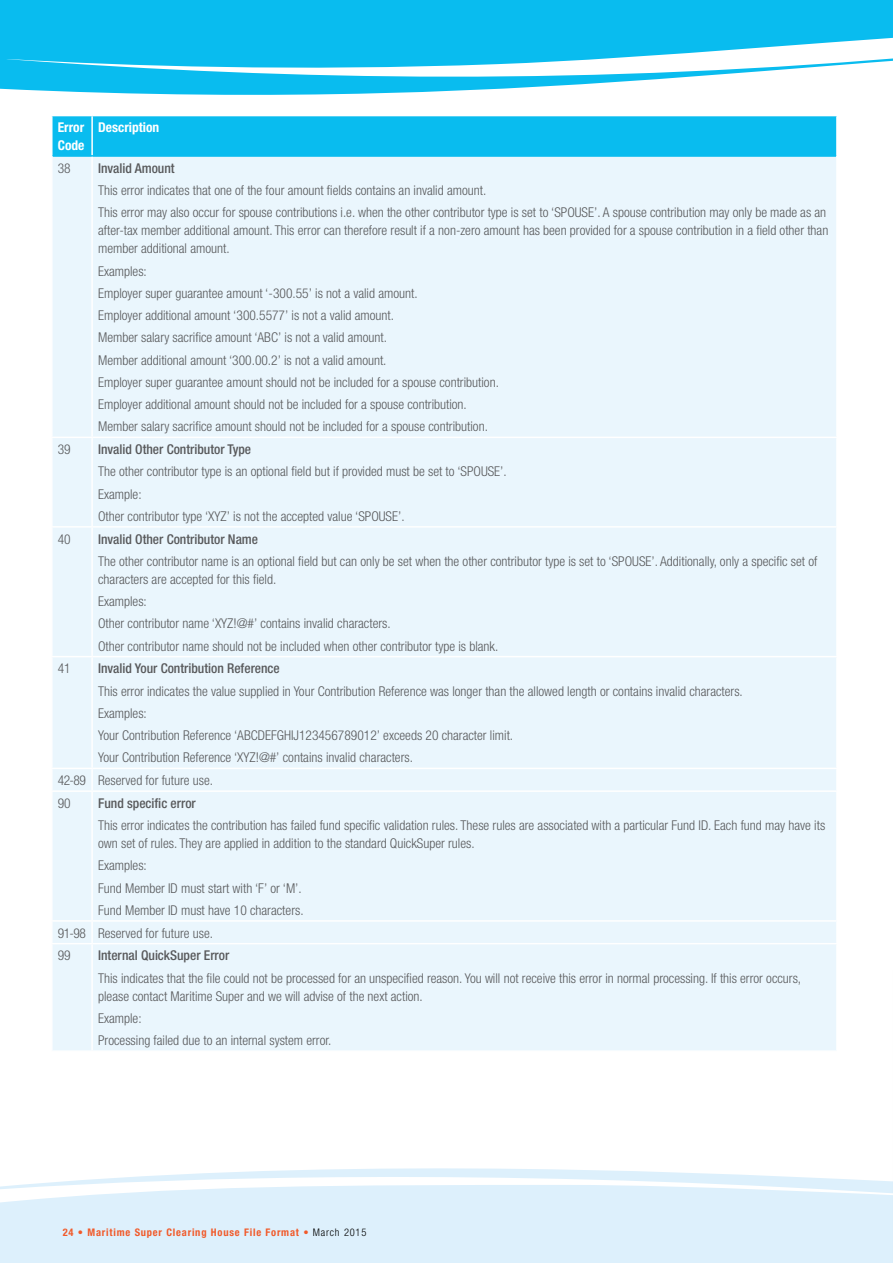
<style>
.page{position:relative;width:893px;height:1263px;background:#fff}
.page>*{position:absolute;margin:0;border:0;box-sizing:border-box;transform-origin:0 0}
.t1{font:300 condensed 13.5px/22.2px "Helvetica Neue";color:#58595b}
.t2{font:500 condensed 13.5px "Helvetica Neue";color:#58595b}
.t3{font:700 condensed 13.5px/18px "Helvetica Neue";color:#fff}
.t4{font:700 condensed 10.5px "Helvetica Neue";letter-spacing:.075em;color:#f15a2a}
.s1{font-weight:300}
.s2{font-weight:300;color:#000}
</style>
<div class="page">
<svg style="left:0;top:0;width:893px;height:95px;fill:#09bcef"></svg>
<svg style="left:0;top:1168px;width:881px;height:95px;background:#e1f2fc"></svg>
<div style="left:53px;top:116px;width:783px;height:39px;background:#09bcef"></div>
<div style="left:53px;top:157px;width:783px;height:893px;background:#eaf6fd"></div>
<hr style="left:91px;top:116px;width:2px;height:39px;background:#fff">
<hr style="left:53px;top:155px;width:39px;height:2px;background:#09bcef">
<hr style="left:92px;top:155px;width:744px;height:2px;background:#09bcef">
<hr style="left:91px;top:157px;width:2px;height:280px;background:#fff">
<hr style="left:91px;top:438px;width:2px;height:88px;background:#fff">
<hr style="left:91px;top:528px;width:2px;height:128px;background:#fff">
<hr style="left:91px;top:657px;width:2px;height:111px;background:#fff">
<hr style="left:91px;top:769px;width:2px;height:21px;background:#fff">
<hr style="left:91px;top:792px;width:2px;height:128px;background:#fff">
<hr style="left:91px;top:922px;width:2px;height:21px;background:#fff">
<hr style="left:91px;top:944px;width:2px;height:106px;background:#fff">
<hr style="left:51px;top:437px;width:41px;height:1px;background:#fff">
<hr style="left:92px;top:437px;width:746px;height:1px;background:#fff">
<hr style="left:51px;top:526px;width:41px;height:2px;background:#fff">
<hr style="left:92px;top:526px;width:746px;height:2px;background:#fff">
<hr style="left:51px;top:656px;width:41px;height:1px;background:#fff">
<hr style="left:92px;top:656px;width:746px;height:1px;background:#fff">
<hr style="left:51px;top:768px;width:41px;height:1px;background:#fff">
<hr style="left:92px;top:768px;width:746px;height:1px;background:#fff">
<hr style="left:51px;top:790px;width:41px;height:2px;background:#fff">
<hr style="left:92px;top:790px;width:746px;height:2px;background:#fff">
<hr style="left:51px;top:920px;width:41px;height:2px;background:#fff">
<hr style="left:92px;top:920px;width:746px;height:2px;background:#fff">
<hr style="left:51px;top:943px;width:41px;height:1px;background:#fff">
<hr style="left:92px;top:943px;width:746px;height:1px;background:#fff">
<svg style="left:881px;top:1181px;width:12px;height:82px"></svg>
<p class="t3" style="left:58px;top:118px;width:28px">Error<br>Code</p>
<p class="t3" style="left:98px;top:118px;width:63px">Description</p>
<p class="t1" style="left:58px;top:157px;width:14px">38</p>
<p class="t2" style="left:98px;top:160px;width:78px">Invalid Amount</p>
<p class="t1" style="left:98px;top:179px;width:730px">This error indicates that one of the four amount fields contains an invalid amount.<br>This error may also occur for spouse contributions i.e. when the other contributor type is set to ‘SPOUSE’. A spouse contribution may only be made as an</p>
<p class="t1" style="left:98px;top:221px;width:732px;line-height:18px">after-tax member additional amount. This error can therefore result if a non-zero amount has been provided for a spouse contribution in a field other than member additional amount.</p>
<p class="t1" style="left:98px;top:260px;width:402px">Examples:<br>Employer super guarantee amount ‘-300.55’ is not a valid amount.<br>Employer additional amount ‘300.5577’ is not a valid amount.<br>Member salary sacrifice amount ‘ABC’ is not a valid amount.<br>Member additional amount ‘300.00.2’ is not a valid amount.<br>Employer super guarantee amount should not be included for a spouse contribution.<br>Employer additional amount should not be included for a spouse contribution.<br>Member salary sacrifice amount should not be included for a spouse contribution.</p>
<p class="t1" style="left:58px;top:438px;width:14px">39</p>
<p class="t2" style="left:98px;top:441px;width:155px">Invalid Other Contributor Type</p>
<p class="t1" style="left:98px;top:460px;width:410px">The other contributor type is an optional field but if provided must be set to ‘SPOUSE’.<br>Example:<br>Other contributor type ‘XYZ’ is not the accepted value ‘SPOUSE’.</p>
<p class="t1" style="left:58px;top:528px;width:14px">40</p>
<p class="t2" style="left:98px;top:531px;width:162px">Invalid Other Contributor Name</p>
<p class="t1" style="left:98px;top:552px;width:721px;line-height:18px">The other contributor name is an optional field but can only be set when the other contributor type is set to ‘SPOUSE’. Additionally, only a specific set of characters are accepted for this field.</p>
<p class="t1" style="left:98px;top:590px;width:402px">Examples:<br>Other contributor name ‘XYZ!@#’ contains invalid characters.<br>Other contributor name should not be included when other contributor type is blank.</p>
<p class="t1" style="left:58px;top:657px;width:14px">41</p>
<p class="t2" style="left:98px;top:660px;width:183px">Invalid Your Contribution Reference</p>
<p class="t1" style="left:98px;top:679px;width:646px">This error indicates the value supplied in Your Contribution Reference was longer than the allowed length or contains invalid characters.</p>
<p class="t1" style="left:98px;top:702px;width:50px">Examples:</p>
<p class="t1" style="left:98px;top:724px;width:417px">Your Contribution Reference ‘ABCDEFGHIJ123456789012’ exceeds 20 character limit.</p>
<p class="t1" style="left:98px;top:746px;width:316px">Your Contribution Reference ‘XYZ!@#’ contains invalid characters.</p>
<p class="t1" style="left:58px;top:769px;width:157px">42-89 Reserved for future use.</p>
<p class="t1" style="left:58px;top:792px;width:14px">90</p>
<p class="t2" style="left:98px;top:795px;width:99px">Fund specific error</p>
<p class="t1" style="left:98px;top:816px;width:729px;line-height:18px">This error indicates the contribution has failed fund specific validation rules. These rules are associated with a particular Fund ID. Each fund may have its own set of rules. They are applied in addition to the standard QuickSuper rules.</p>
<p class="t1" style="left:98px;top:854px;width:50px">Examples:</p>
<p class="t1" style="left:98px;top:876px;width:205px">Fund Member ID must start with ‘F’ or ‘M’.</p>
<p class="t1" style="left:98px;top:899px;width:207px">Fund Member ID must have 10 characters.</p>
<p class="t1" style="left:58px;top:921px;width:157px">91-98 Reserved for future use.</p>
<p class="t1" style="left:58px;top:944px;width:14px">99</p>
<p class="t2" style="left:98px;top:947px;width:133px">Internal QuickSuper Error</p>
<p class="t1" style="left:98px;top:969px;width:705px;line-height:18px">This indicates that the file could not be processed for an unspecified reason. You will not receive this error in normal processing. If this error occurs, please contact Maritime Super and we will advise of the next action.</p>
<p class="t1" style="left:98px;top:1007px;width:235px">Example:<br>Processing failed due to an internal system error.</p>
<p class="t4" style="left:63px;top:1226px;width:305px">24 • Maritime Super Clearing House File Format <span class="s1">•</span> <span class="s2">March 2015</span></p>
</div>
